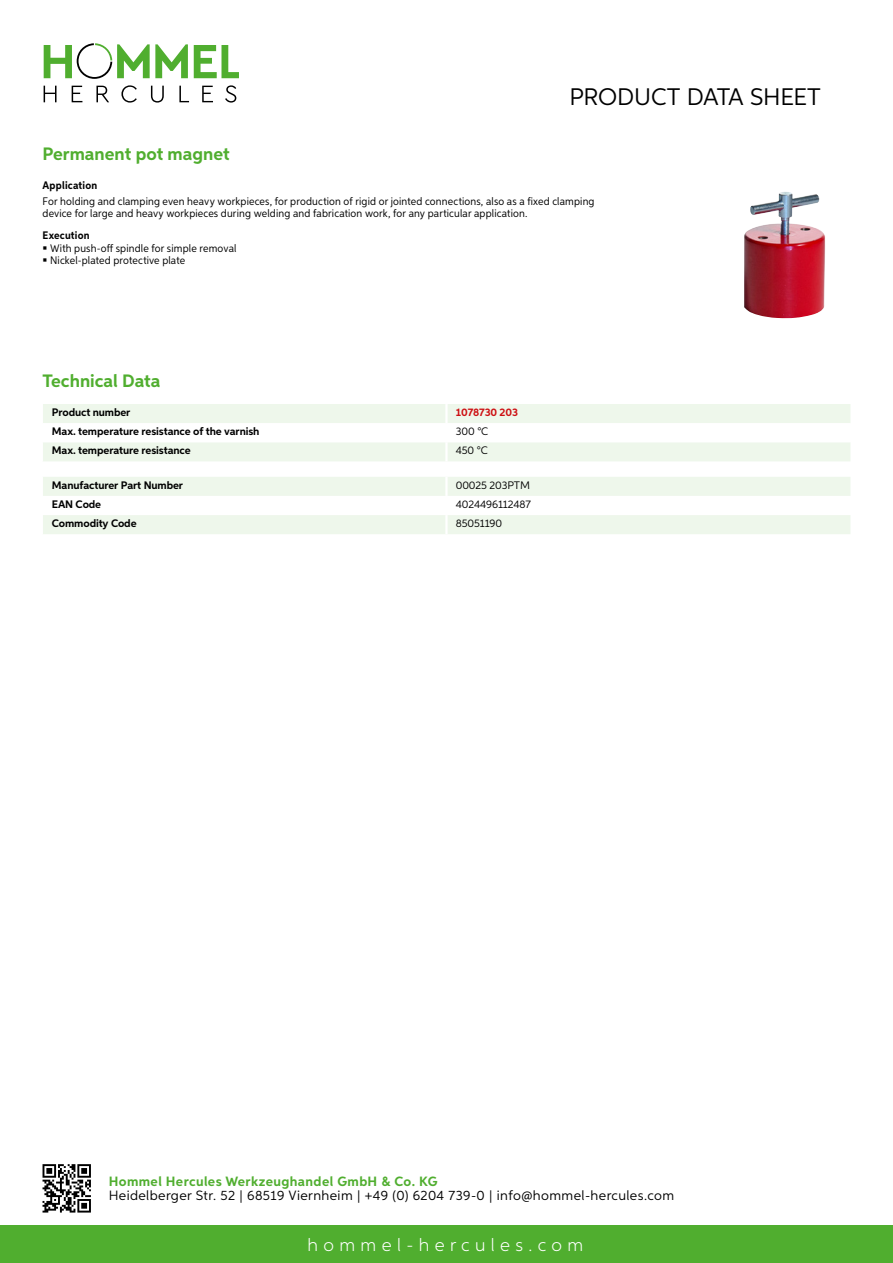
<style>
.page{position:relative;width:893px;height:1263px;background:#fff}
.page>*{position:absolute;margin:0;border:0;box-sizing:border-box;transform-origin:0 0}
.t1{font:24px "Aspira";letter-spacing:-.01em;color:#000}
.t2{font:700 18px "Aspira";color:#50ae2f}
.t3{font:300 18px "Aspira";letter-spacing:.3em;color:#fff}
.t4{font:13.5px "Aspira";letter-spacing:.03em;color:#000}
.t5{font:700 13.5px "Aspira";letter-spacing:.03em;color:#50ae2f}
.t6{font:10.95px/12px "Aspira Nar";letter-spacing:.015em;color:#000}
.t7{font:700 10.95px "Aspira";letter-spacing:-.01em;color:#000}
.t8{font:10.95px "Aspira";letter-spacing:-.01em;color:#000}
.t9{font:700 10.95px "Aspira Nar";letter-spacing:.015em;color:#000}
.t10{font:700 10.95px "Aspira";letter-spacing:-.01em;color:#cd1013}
</style>
<div class="page">
<div style="left:0;top:1226px;width:893px;height:37px;background:#50ae2f"></div>
<svg style="left:43px;top:1164px;width:48px;height:48px"></svg>
<svg style="left:194px;top:45px;width:45px;height:33px"></svg>
<svg style="left:44px;top:43px;width:144px;height:36px"></svg>
<svg style="left:44px;top:86px;width:13px;height:16px"></svg>
<svg style="left:72px;top:86px;width:10px;height:16px"></svg>
<svg style="left:96px;top:86px;width:13px;height:16px"></svg>
<svg style="left:121px;top:85px;width:16px;height:18px"></svg>
<svg style="left:151px;top:86px;width:13px;height:17px"></svg>
<svg style="left:179px;top:86px;width:10px;height:16px"></svg>
<svg style="left:202px;top:86px;width:11px;height:16px"></svg>
<svg style="left:225px;top:85px;width:11px;height:18px"></svg>
<svg style="left:43px;top:404px;width:807px;height:57px"></svg>
<hr style="left:445px;top:442px;width:3px;height:19px;background:#fff">
<svg style="left:43px;top:477px;width:807px;height:57px"></svg>
<hr style="left:445px;top:515px;width:3px;height:19px;background:#fff">
<img style="left:744px;top:192px;width:81px;height:127px">
<h1 class="t1" style="left:569px;top:82px;width:253px">Product data sh eet</h1>
<h2 class="t2" style="left:43px;top:142px;width:189px">Permanent pot magnet</h2>
<p class="t9" style="left:43px;top:179px;width:56px">Application</p>
<p class="t6" style="left:43px;top:195px;width:554px">For holding and clamping even heavy workpieces, for production of rigid or jointed connections, also as a fixed clamping device for large and heavy workpieces during welding and fabrication work, for any particular application.</p>
<p class="t9" style="left:43px;top:228px;width:49px">Execution</p>
<p class="t6" style="left:50px;top:241px;width:188px;line-height:12.8px">With push-off spindle for simple removal<br>Nickel-plated protective plate</p>
<h2 class="t2" style="left:43px;top:370px;width:120px">Technical Data</h2>
<p class="t7" style="left:52px;top:405px;width:80px">Product number</p>
<p class="t10" style="left:456px;top:405px;width:64px">1078730 203</p>
<p class="t7" style="left:52px;top:425px;width:209px">Max. temperature resistance of the varnish</p>
<p class="t8" style="left:456px;top:425px;width:33px">300 °C</p>
<p class="t7" style="left:52px;top:444px;width:140px">Max. temperature resistance</p>
<p class="t8" style="left:456px;top:444px;width:33px">450 °C</p>
<p class="t7" style="left:52px;top:478px;width:133px">Manufacturer Part Number</p>
<p class="t8" style="left:456px;top:478px;width:76px">00025 203PTM</p>
<p class="t7" style="left:52px;top:497px;width:51px">EAN Code</p>
<p class="t8" style="left:456px;top:497px;width:77px">4024496112487</p>
<p class="t7" style="left:52px;top:516px;width:86px">Commodity Code</p>
<p class="t8" style="left:456px;top:516px;width:48px">85051190</p>
<p class="t5" style="left:109px;top:1172px;width:330px">Hommel Hercules Werkzeughandel GmbH &amp; Co. KG</p>
<p class="t4" style="left:109px;top:1187px;width:567px">Heidelberger Str. 52 | 68519 Viernheim | +49 (0) 6204 739-0 | info@hommel-hercules.com</p>
<h2 class="t3" style="left:307px;top:1234px;width:277px">hommel-hercules.com</h2>
</div>
